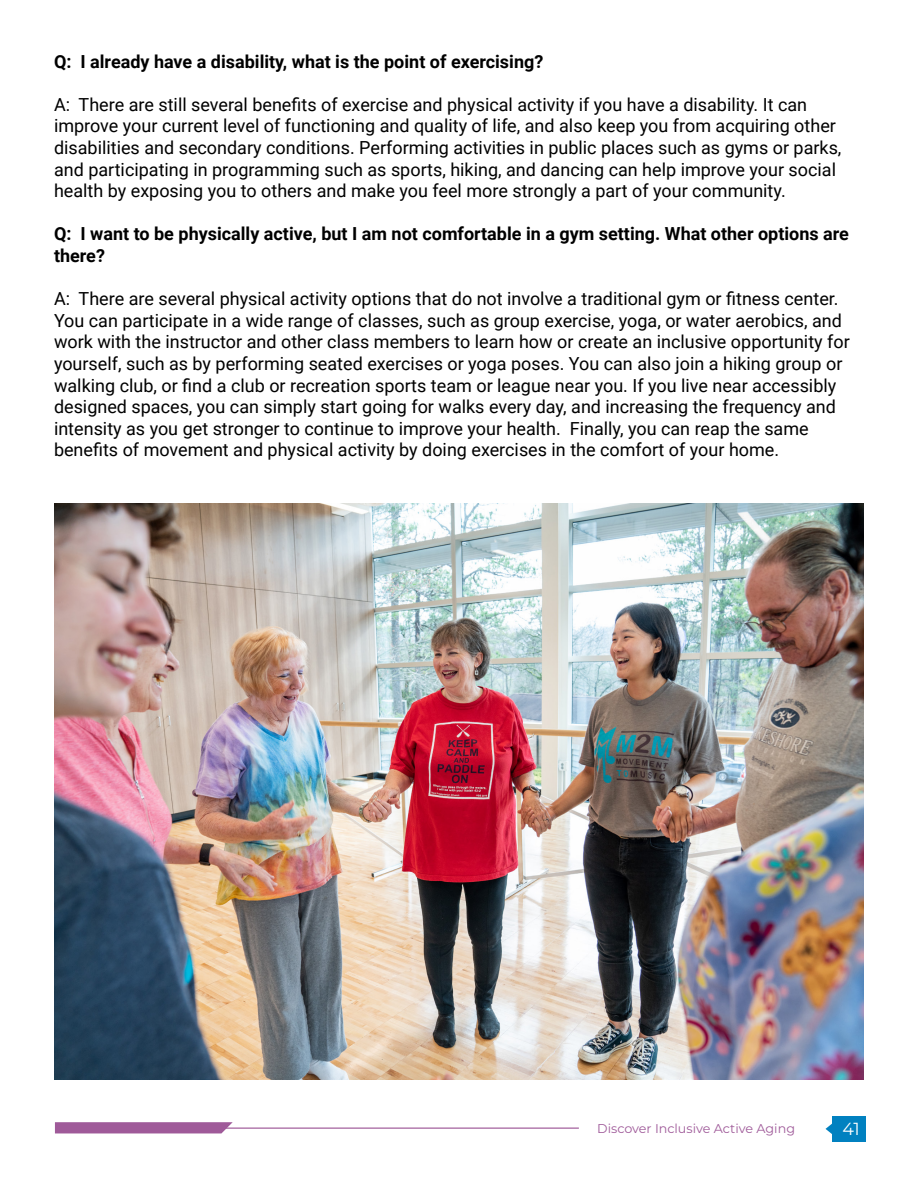
<style>
.page{position:relative;width:918px;height:1188px;background:#fff}
.page>*{position:absolute;margin:0;border:0;box-sizing:border-box;transform-origin:0 0}
.t1{font:18px/21.6px "Roboto";color:#000}
.t2{font:700 18px/21.6px "Roboto";color:#000}
.t3{font:17.55px "Montserrat";color:#fff}
.t4{font:12.75px "Montserrat";color:#9f5a99}
</style>
<div class="page">
<svg style="left:55px;top:1122px;width:178px;height:11px;background:#a3619d"></svg>
<hr style="left:224px;top:1128px;width:355px;height:1px;background:#9f5a99">
<div style="left:832px;top:1116px;width:34px;height:26px;background:#0181c0"></div>
<svg style="left:826px;top:1123px;width:6px;height:11px"></svg>
<img style="left:54px;top:503px;width:810px;height:577px">
<p class="t2" style="left:54px;top:50px;width:491px">Q: I already have a disability, what is the point of exercising?</p>
<p class="t1" style="left:54px;top:93px;width:789px">A: There are still several benefits of exercise and physical activity if you have a disability. It can improve your current level of functioning and quality of life, and also keep you from acquiring other disabilities and secondary conditions. Performing activities in public places such as gyms or parks, and participating in programming such as sports, hiking, and dancing can help improve your social health by exposing you to others and make you feel more strongly a part of your community.</p>
<p class="t2" style="left:54px;top:222px;width:796px">Q: I want to be physically active, but I am not comfortable in a gym setting. What other options are there?</p>
<p class="t1" style="left:54px;top:287px;width:797px">A: There are several physical activity options that do not involve a traditional gym or fitness center.<br>You can participate in a wide range of classes, such as group exercise, yoga, or water aerobics, and work with the instructor and other class members to learn how or create an inclusive opportunity for yourself, such as by performing seated exercises or yoga poses. You can also join a hiking group or walking club, or find a club or recreation sports team or league near you. If you live near accessibly designed spaces, you can simply start going for walks every day, and increasing the frequency and intensity as you get stronger to continue to improve your health. Finally, you can reap the same benefits of movement and physical activity by doing exercises in the comfort of your home.</p>
<p class="t4" style="left:597px;top:1120px;width:199px">Discover Inclusive Active Aging</p>
<p class="t3" style="left:842px;top:1116px;width:19px">41</p>
</div>
